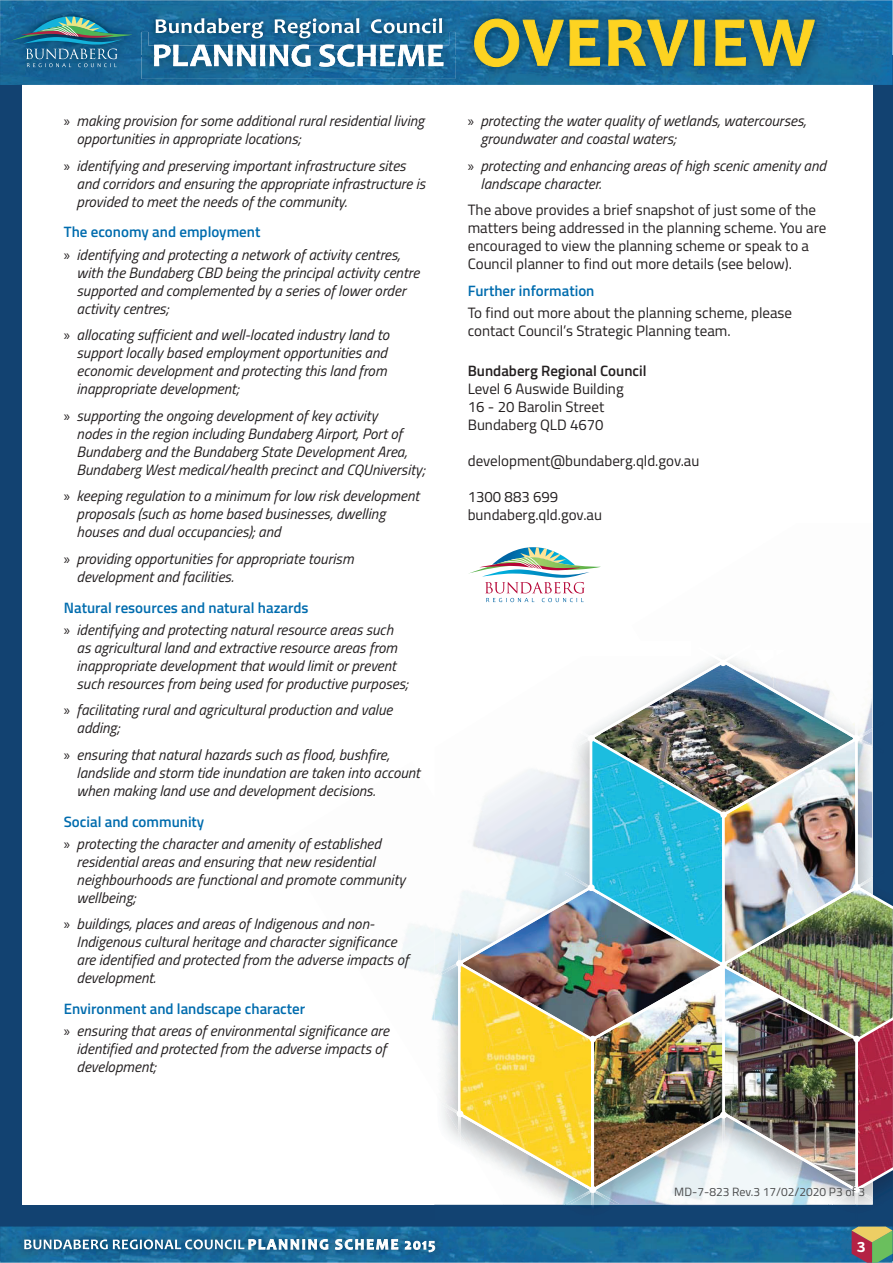
<style>
.page{position:relative;width:893px;height:1263px;background:#fff}
.page>*{position:absolute;margin:0;border:0;box-sizing:border-box;transform-origin:0 0}
.t1{font:700 71.1px "Candara";letter-spacing:.02em;color:#fdd321}
.t2{font:italic 15px/18px "Titillium";color:#231f20}
.t3{font:15px/18px "Titillium";color:#231f20}
.t4{font:600 15px "Titillium";color:#231f20}
.t5{font:600 15px "Titillium";color:#006cae}
.t6{font:700 14.25px "Verb";color:#fff}
.t7{font:12px "Titillium";color:#4b4c4d}
.s1{font-family:"Myriad Pro";font-style:normal}
.s2{font-weight:600;font-style:normal;color:#006cae}
.s3{font-size:40.5px;color:#fff}
</style>
<div class="page">
<div style="left:0;top:56px;width:893px;height:1205px;background:#124271"></div>
<img style="left:0;top:1226px;width:852px;height:37px">
<svg style="left:852px;top:1226px;width:41px;height:37px;background:#968760"></svg>
<div style="left:22px;top:57px;width:851px;height:1147px;background:#fff"></div>
<img style="left:16px;top:1231px;width:426px;height:29px">
<svg style="left:24px;top:1239px;width:411px;height:13px;background:#6a98b4"></svg>
<img style="left:0;top:0;width:893px;height:85px">
<img style="left:461px;top:5px;width:367px;height:75px">
<svg style="left:474px;top:18px;width:127px;height:49px;background:#286376"></svg>
<svg style="left:608px;top:19px;width:97px;height:47px;background:#2c6473"></svg>
<svg style="left:715px;top:19px;width:100px;height:47px;background:#2d6574"></svg>
<img style="left:3px;top:8px;width:136px;height:68px">
<img style="left:10px;top:17px;width:122px;height:50px">
<img style="left:443px;top:46px;width:6px;height:21px">
<svg style="left:154px;top:46px;width:289px;height:21px"></svg>
<img style="left:148px;top:12px;width:301px;height:34px">
<img style="left:154px;top:44px;width:289px;height:2px">
<svg style="left:156px;top:18px;width:286px;height:20px"></svg>
<img style="left:435px;top:1204px;width:21px;height:1px">
<img style="left:435px;top:978px;width:21px;height:58px">
<img style="left:435px;top:923px;width:21px;height:34px">
<svg style="left:605px;top:660px;width:268px;height:62px"></svg>
<svg style="left:720px;top:660px;width:19px;height:11px"></svg>
<img style="left:855px;top:704px;width:2px;height:18px">
<img style="left:435px;top:957px;width:21px;height:21px">
<img style="left:439px;top:1100px;width:17px;height:13px">
<img style="left:456px;top:722px;width:437px;height:484px">
<img style="left:469px;top:547px;width:132px;height:55px">
<p class="t2" style="left:77px;top:111px;width:349px;text-indent:-13px"><span class="s1">»</span> making provision for some additional rural residential living opportunities in appropriate locations;</p>
<p class="t2" style="left:77px;top:156px;width:350px;text-indent:-13px"><span class="s1">»</span> identifying and preserving important infrastructure sites and corridors and ensuring the appropriate infrastructure is provided to meet the needs of the community.</p>
<p class="t2" style="left:64px;top:220px;width:338px;line-height:22.2px"><span class="s2">The economy and employment<br></span><span class="s1">»</span> identifying and protecting a network of activity centres,</p>
<p class="t2" style="left:77px;top:263px;width:344px">with the Bundaberg CBD being the principal activity centre supported and complemented by a series of lower order activity centres;</p>
<p class="t2" style="left:77px;top:325px;width:314px;text-indent:-13px"><span class="s1">»</span> allocating sufficient and well-located industry land to support locally based employment opportunities and economic development and protecting this land from inappropriate development;</p>
<p class="t2" style="left:77px;top:406px;width:350px;text-indent:-13px"><span class="s1">»</span> supporting the ongoing development of key activity<br>nodes in the region including Bundaberg Airport, Port of Bundaberg and the Bundaberg State Development Area, Bundaberg West medical/health precinct and CQUniversity;</p>
<p class="t2" style="left:77px;top:486px;width:344px;text-indent:-13px"><span class="s1">»</span> keeping regulation to a minimum for low risk development proposals (such as home based businesses, dwelling houses and dual occupancies); and</p>
<p class="t2" style="left:77px;top:549px;width:279px;text-indent:-13px"><span class="s1">»</span> providing opportunities for appropriate tourism development and facilities.</p>
<p class="t2" style="left:64px;top:595px;width:331px;line-height:22.2px"><span class="s2">Natural resources and natural hazards<br></span><span class="s1">»</span> identifying and protecting natural resource areas such</p>
<p class="t2" style="left:77px;top:638px;width:333px">as agricultural land and extractive resource areas from inappropriate development that would limit or prevent such resources from being used for productive purposes;</p>
<p class="t2" style="left:77px;top:700px;width:317px;text-indent:-13px"><span class="s1">»</span> facilitating rural and agricultural production and value adding;</p>
<p class="t2" style="left:77px;top:745px;width:345px;text-indent:-13px"><span class="s1">»</span> ensuring that natural hazards such as flood, bushfire, landslide and storm tide inundation are taken into account when making land use and development decisions.</p>
<p class="t2" style="left:64px;top:809px;width:319px;line-height:22.2px"><span class="s2">Social and community<br></span><span class="s1">»</span> protecting the character and amenity of established</p>
<p class="t2" style="left:77px;top:852px;width:330px">residential areas and ensuring that new residential neighbourhoods are functional and promote community wellbeing;</p>
<p class="t2" style="left:77px;top:914px;width:334px;text-indent:-13px"><span class="s1">»</span> buildings, places and areas of Indigenous and non-Indigenous cultural heritage and character significance are identified and protected from the adverse impacts of development.</p>
<p class="t2" style="left:64px;top:997px;width:327px;line-height:22.2px"><span class="s2">Environment and landscape character<br></span><span class="s1">»</span> ensuring that areas of environmental significance are</p>
<p class="t2" style="left:77px;top:1039px;width:311px">identified and protected from the adverse impacts of development;</p>
<h1 class="t1" style="left:472px;top:-1px;width:391px">OVERVIEW <span class="s3">1</span></h1>
<p class="t2" style="left:480px;top:111px;width:327px;text-indent:-13px"><span class="s1">»</span> protecting the water quality of wetlands, watercourses, groundwater and coastal waters;</p>
<p class="t2" style="left:480px;top:156px;width:347px;text-indent:-13px"><span class="s1">»</span> protecting and enhancing areas of high scenic amenity and landscape character.</p>
<p class="t3" style="left:468px;top:200px;width:360px">The above provides a brief snapshot of just some of the matters being addressed in the planning scheme. You are encouraged to view the planning scheme or speak to a Council planner to find out more details (see below).</p>
<p class="t5" style="left:468px;top:279px;width:128px">Further information</p>
<p class="t3" style="left:468px;top:303px;width:326px">To find out more about the planning scheme, please contact Council’s Strategic Planning team.</p>
<p class="t4" style="left:468px;top:360px;width:180px">Bundaberg Regional Council</p>
<p class="t3" style="left:468px;top:379px;width:157px">Level 6 Auswide Building<br>16 - 20 Barolin Street<br>Bundaberg QLD 4670</p>
<p class="t3" style="left:468px;top:451px;width:233px">development@bundaberg.qld.gov.au</p>
<p class="t3" style="left:468px;top:487px;width:136px">1300 883 699 bundaberg.qld.gov.au</p>
<p class="t7" style="left:674px;top:1183px;width:192px">MD-7-823 Rev.3 17/02/2020 P3 of 3</p>
<p class="t6" style="left:857px;top:1238px;width:10px">3</p>
</div>
